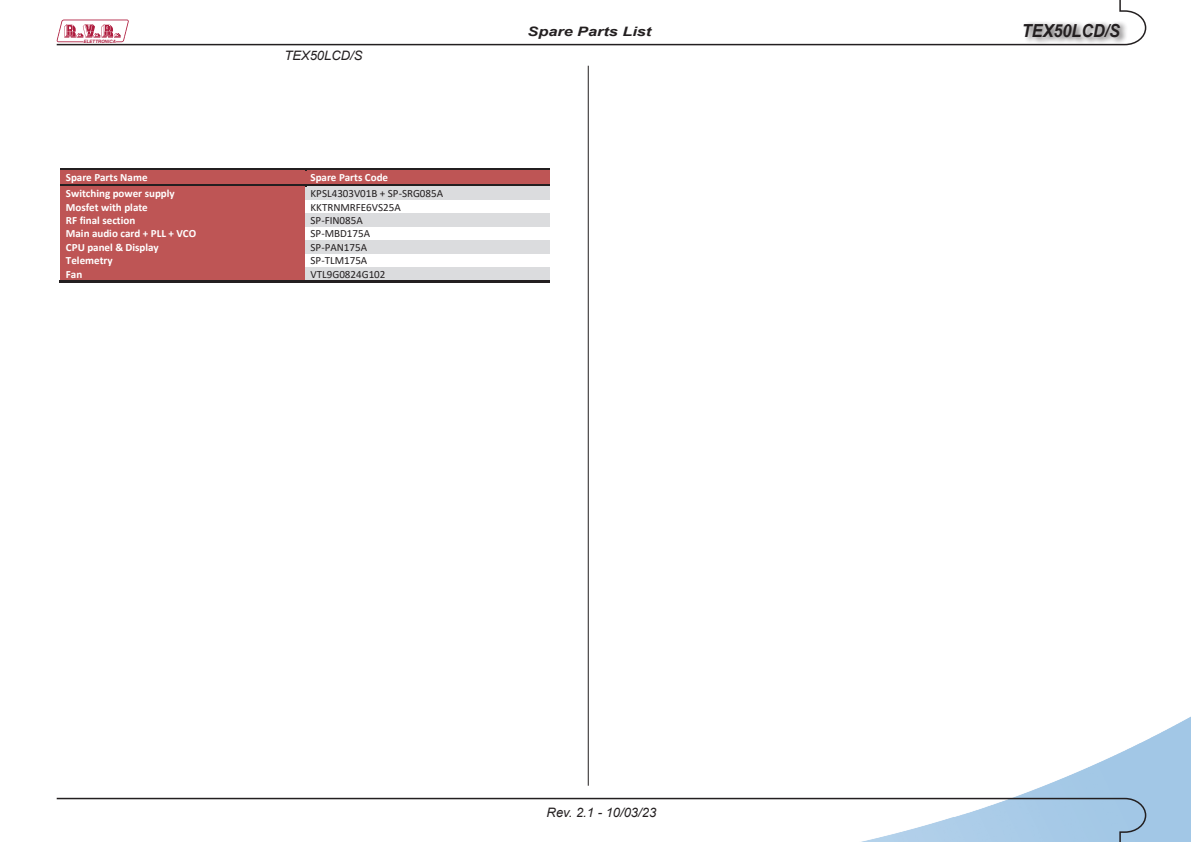
<style>
.page{position:relative;width:1191px;height:842px;background:#fff}
.page>*{position:absolute;margin:0;border:0;box-sizing:border-box;transform-origin:0 0}
.t1{font:italic 700 18px "Arial";color:#231f20;scale:.9 1}
.t2{font:italic 13px "Arial";color:#231f20}
.t3{font:italic 700 13px "Arial";color:#231f20;scale:1.25 1}
.t4{font:700 11px "Calibri";letter-spacing:-.005em;color:#fff}
.t5{font:11px "Calibri";color:#231f20}
.t6{font:italic 700 4.5px "Helvetica";color:#ae1b3d}
</style>
<div class="page">
<img style="left:1015px;top:716px;width:176px;height:126px">
<svg style="left:56px;top:0;width:1091px;height:46px"></svg>
<svg style="left:57px;top:20px;width:72px;height:22px"></svg>
<div style="left:1022px;top:21px;width:106px;height:24px;background:#231f20;opacity:.75"></div>
<svg style="left:56px;top:797px;width:1091px;height:45px"></svg>
<hr style="left:588px;top:66px;width:1px;height:720px;background:#231f20">
<div style="left:61px;top:171px;width:244px;height:13px;background:#be5555"></div>
<div style="left:305px;top:171px;width:244px;height:13px;background:#be5555"></div>
<hr style="left:60px;top:169px;width:245px;height:2px;background:#231f20">
<hr style="left:60px;top:171px;width:245px;height:1px;background:#be5555">
<hr style="left:307px;top:169px;width:242px;height:2px;background:#231f20">
<div style="left:61px;top:187px;width:244px;height:13px;background:#be5555"></div>
<div style="left:305px;top:187px;width:244px;height:13px;background:#dbdcde"></div>
<hr style="left:60px;top:184px;width:245px;height:3px;background:#231f20">
<hr style="left:60px;top:187px;width:245px;height:1px;background:#be5555">
<hr style="left:307px;top:184px;width:242px;height:3px;background:#231f20">
<div style="left:61px;top:200px;width:244px;height:14px;background:#be5555"></div>
<div style="left:61px;top:214px;width:244px;height:13px;background:#be5555"></div>
<div style="left:305px;top:214px;width:244px;height:13px;background:#dbdcde"></div>
<div style="left:61px;top:227px;width:244px;height:13px;background:#be5555"></div>
<div style="left:61px;top:240px;width:244px;height:14px;background:#be5555"></div>
<div style="left:305px;top:240px;width:244px;height:14px;background:#dbdcde"></div>
<div style="left:61px;top:254px;width:244px;height:13px;background:#be5555"></div>
<div style="left:61px;top:267px;width:244px;height:14px;background:#be5555"></div>
<div style="left:305px;top:267px;width:244px;height:14px;background:#dbdcde"></div>
<hr style="left:60px;top:281px;width:245px;height:2px;background:#231f20">
<hr style="left:306px;top:281px;width:243px;height:2px;background:#231f20">
<p class="t6" style="left:83px;top:39px;width:34px">ELETTRONICA</p>
<p class="t2" style="left:284px;top:47px;width:80px">TEX50LCD/S</p>
<p class="t4" style="left:66px;top:170px;width:83px">Spare Parts Name</p>
<p class="t4" style="left:310px;top:170px;width:79px">Spare Parts Code</p>
<p class="t4" style="left:66px;top:186px;width:110px">Switching power supply</p>
<p class="t5" style="left:310px;top:186px;width:134px">KPSL4303V01B + SP-SRG085A</p>
<p class="t4" style="left:66px;top:199px;width:83px">Mosfet with plate</p>
<p class="t5" style="left:310px;top:199px;width:92px">KKTRNMRFE6VS25A</p>
<p class="t4" style="left:66px;top:213px;width:71px">RF final section</p>
<p class="t5" style="left:310px;top:213px;width:54px">SP-FIN085A</p>
<p class="t4" style="left:66px;top:226px;width:132px">Main audio card + PLL + VCO</p>
<p class="t5" style="left:310px;top:226px;width:61px">SP-MBD175A</p>
<p class="t4" style="left:66px;top:239px;width:94px">CPU panel &amp; Display</p>
<p class="t5" style="left:310px;top:239px;width:58px">SP-PAN175A</p>
<p class="t4" style="left:66px;top:253px;width:48px">Telemetry</p>
<p class="t5" style="left:310px;top:253px;width:58px">SP-TLM175A</p>
<p class="t4" style="left:66px;top:266px;width:18px">Fan</p>
<p class="t5" style="left:310px;top:266px;width:76px">VTL9G0824G102</p>
<p class="t3" style="left:527px;top:23px;width:100px">Spare Parts List</p>
<p class="t2" style="left:546px;top:804px;width:111px">Rev. 2.1 - 10/03/23</p>
<h1 class="t1" style="left:1022px;top:18px;width:111px">TEX50LCD/S</h1>
</div>
